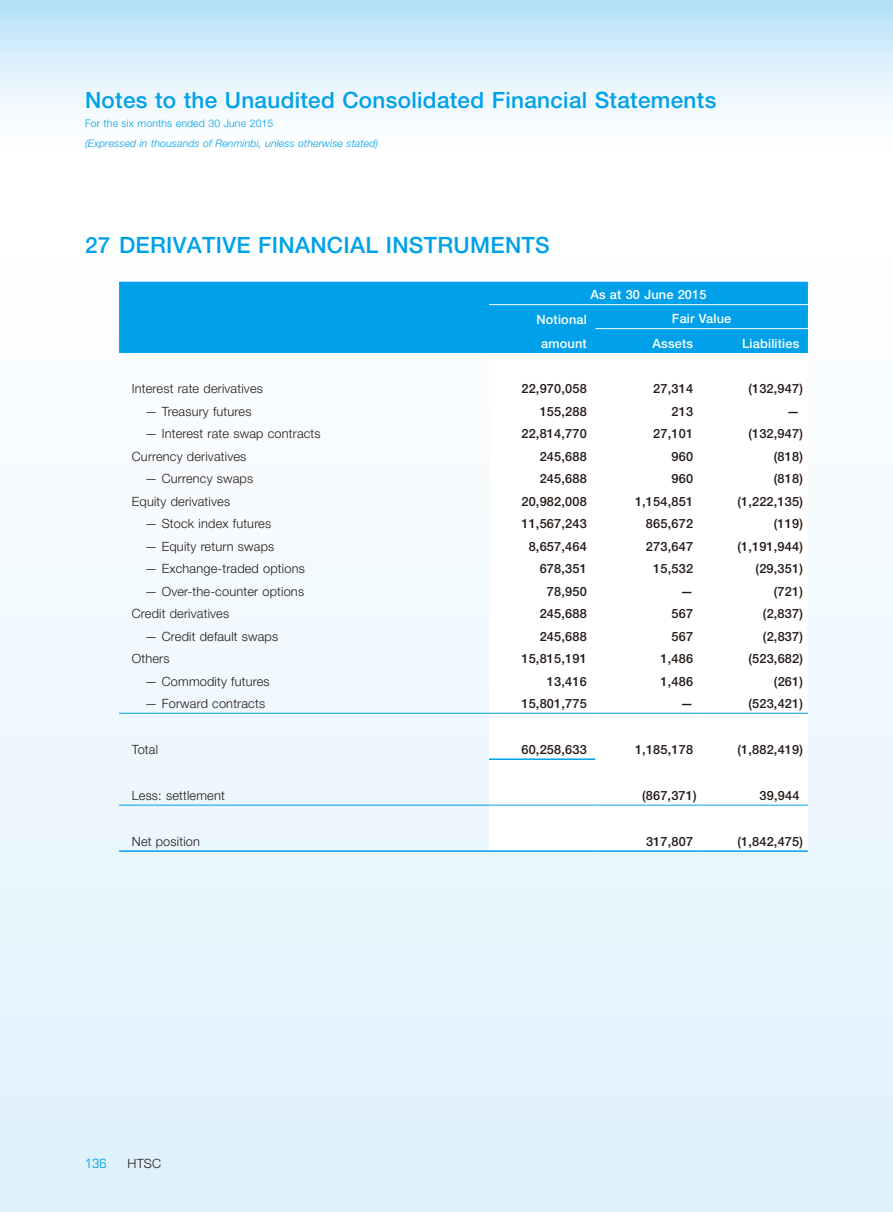
<style>
.page{position:relative;width:893px;height:1212px;background:#fff}
.page>*{position:absolute;margin:0;border:0;box-sizing:border-box;transform-origin:0 0}
.t1{font:500 22.5px "Helvetica Neue";letter-spacing:.015em;color:#00a1e9}
.t2{font:500 12.75px "Helvetica Neue";letter-spacing:.015em;color:#231916}
.t3{font:300 12.75px "Helvetica Neue";letter-spacing:.015em;color:#231916}
.t4{font:500 12.75px/24px "Helvetica Neue";letter-spacing:.015em;color:#fff;text-align:center}
.t5{font:condensed 12.75px "Eurostile";color:#00a1e9}
.t6{font:italic 300 10.5px "Helvetica Neue";letter-spacing:.015em;color:#00a1e9}
.t7{font:300 10.5px "Helvetica Neue";letter-spacing:.015em;color:#00a1e9}
</style>
<div class="page">
<div style="left:0;top:187px;width:893px;height:1025px;background:linear-gradient(to bottom,#fff,#def1fc)"></div>
<div style="left:119px;top:282px;width:689px;height:71px;background:#00a1e9"></div>
<svg style="left:489px;top:353px;width:319px;height:497px"></svg>
<hr style="left:119px;top:713px;width:370px;height:1px;background:#00a1e9">
<hr style="left:489px;top:713px;width:106px;height:1px;background:#00a1e9">
<hr style="left:595px;top:713px;width:107px;height:1px;background:#00a1e9">
<hr style="left:702px;top:713px;width:106px;height:1px;background:#00a1e9">
<hr style="left:119px;top:805px;width:370px;height:1px;background:#00a1e9">
<hr style="left:489px;top:805px;width:106px;height:1px;background:#00a1e9">
<hr style="left:595px;top:805px;width:107px;height:1px;background:#00a1e9">
<hr style="left:702px;top:805px;width:106px;height:1px;background:#00a1e9">
<hr style="left:489px;top:758px;width:106px;height:2px;background:#00a1e9">
<hr style="left:119px;top:850px;width:370px;height:2px;background:#00a1e9">
<hr style="left:489px;top:850px;width:106px;height:2px;background:#00a1e9">
<hr style="left:595px;top:850px;width:107px;height:2px;background:#00a1e9">
<hr style="left:702px;top:850px;width:106px;height:2px;background:#00a1e9">
<hr style="left:489px;top:304px;width:106px;height:1px;background:#fff">
<hr style="left:595px;top:304px;width:107px;height:1px;background:#fff">
<hr style="left:702px;top:304px;width:106px;height:1px;background:#fff">
<hr style="left:595px;top:328px;width:107px;height:1px;background:#fff">
<hr style="left:702px;top:328px;width:106px;height:1px;background:#fff">
<h1 class="t1" style="left:85px;top:86px;width:633px">Notes to the Unaudited Consolidated Financial Statements</h1>
<p class="t7" style="left:85px;top:117px;width:190px">For the six months ended 30 June 2015</p>
<p class="t6" style="left:85px;top:137px;width:295px">(Expressed in thousands of Renminbi, unless otherwise stated)</p>
<h1 class="t1" style="left:85px;top:232px;width:466px">27 DERIVATIVE FINANCIAL INSTRUMENTS</h1>
<p class="t4" style="left:590px;top:283px;width:118px">As at 30 June 2015</p>
<p class="t4" style="left:536px;top:307px;width:52px">Notional amount</p>
<p class="t4" style="left:652px;top:306px;width:80px;line-height:24.8px;text-align:left;text-indent:19px">Fair Value<br>Assets</p>
<p class="t4" style="left:742px;top:331px;width:59px">Liabilities</p>
<p class="t3" style="left:132px;top:381px;width:133px">Interest rate derivatives</p>
<p class="t2" style="left:521px;top:381px;width:67px">22,970,058</p>
<p class="t2" style="left:653px;top:381px;width:41px">27,314</p>
<p class="t2" style="left:748px;top:381px;width:56px">(132,947)</p>
<p class="t3" style="left:145px;top:403px;width:108px">— Treasury futures</p>
<p class="t2" style="left:540px;top:403px;width:49px">155,288</p>
<p class="t2" style="left:671px;top:403px;width:23px">213</p>
<p class="t2" style="left:787px;top:403px;width:14px">—</p>
<p class="t3" style="left:145px;top:426px;width:177px">— Interest rate swap contracts</p>
<p class="t2" style="left:521px;top:426px;width:67px">22,814,770</p>
<p class="t2" style="left:653px;top:426px;width:41px">27,101</p>
<p class="t2" style="left:748px;top:426px;width:56px">(132,947)</p>
<p class="t3" style="left:132px;top:448px;width:116px">Currency derivatives</p>
<p class="t2" style="left:540px;top:449px;width:49px">245,688</p>
<p class="t2" style="left:671px;top:449px;width:23px">960</p>
<p class="t2" style="left:774px;top:449px;width:31px">(818)</p>
<p class="t3" style="left:145px;top:471px;width:110px">— Currency swaps</p>
<p class="t2" style="left:540px;top:471px;width:49px">245,688</p>
<p class="t2" style="left:671px;top:471px;width:23px">960</p>
<p class="t2" style="left:774px;top:471px;width:31px">(818)</p>
<p class="t3" style="left:132px;top:493px;width:100px">Equity derivatives</p>
<p class="t2" style="left:521px;top:494px;width:67px">20,982,008</p>
<p class="t2" style="left:635px;top:494px;width:60px">1,154,851</p>
<p class="t2" style="left:737px;top:494px;width:67px">(1,222,135)</p>
<p class="t3" style="left:145px;top:516px;width:128px">— Stock index futures</p>
<p class="t2" style="left:521px;top:516px;width:67px">11,567,243</p>
<p class="t2" style="left:646px;top:516px;width:49px">865,672</p>
<p class="t2" style="left:774px;top:516px;width:31px">(119)</p>
<p class="t3" style="left:145px;top:538px;width:131px">— Equity return swaps</p>
<p class="t2" style="left:529px;top:539px;width:60px">8,657,464</p>
<p class="t2" style="left:646px;top:539px;width:49px">273,647</p>
<p class="t2" style="left:737px;top:539px;width:67px">(1,191,944)</p>
<p class="t3" style="left:145px;top:561px;width:162px">— Exchange-traded options</p>
<p class="t2" style="left:540px;top:561px;width:49px">678,351</p>
<p class="t2" style="left:653px;top:561px;width:41px">15,532</p>
<p class="t2" style="left:756px;top:561px;width:49px">(29,351)</p>
<p class="t3" style="left:145px;top:583px;width:161px">— Over-the-counter options</p>
<p class="t2" style="left:547px;top:584px;width:41px">78,950</p>
<p class="t2" style="left:680px;top:584px;width:14px">—</p>
<p class="t2" style="left:774px;top:584px;width:31px">(721)</p>
<p class="t3" style="left:132px;top:606px;width:99px">Credit derivatives</p>
<p class="t2" style="left:540px;top:606px;width:49px">245,688</p>
<p class="t2" style="left:671px;top:606px;width:23px">567</p>
<p class="t2" style="left:763px;top:606px;width:42px">(2,837)</p>
<p class="t3" style="left:145px;top:628px;width:135px">— Credit default swaps</p>
<p class="t2" style="left:540px;top:629px;width:49px">245,688</p>
<p class="t2" style="left:671px;top:629px;width:23px">567</p>
<p class="t2" style="left:763px;top:629px;width:42px">(2,837)</p>
<p class="t3" style="left:132px;top:651px;width:39px">Others</p>
<p class="t2" style="left:521px;top:651px;width:67px">15,815,191</p>
<p class="t2" style="left:660px;top:651px;width:34px">1,486</p>
<p class="t2" style="left:748px;top:651px;width:56px">(523,682)</p>
<p class="t3" style="left:145px;top:673px;width:126px">— Commodity futures</p>
<p class="t2" style="left:547px;top:674px;width:41px">13,416</p>
<p class="t2" style="left:661px;top:674px;width:34px">1,486</p>
<p class="t2" style="left:774px;top:674px;width:31px">(261)</p>
<p class="t3" style="left:145px;top:696px;width:122px">— Forward contracts</p>
<p class="t2" style="left:521px;top:696px;width:67px">15,801,775</p>
<p class="t2" style="left:680px;top:696px;width:14px">—</p>
<p class="t2" style="left:748px;top:696px;width:56px">(523,421)</p>
<p class="t3" style="left:132px;top:742px;width:28px">Total</p>
<p class="t2" style="left:521px;top:741px;width:67px">60,258,633</p>
<p class="t2" style="left:635px;top:742px;width:60px">1,185,178</p>
<p class="t2" style="left:737px;top:742px;width:67px">(1,882,419)</p>
<p class="t3" style="left:132px;top:788px;width:94px">Less: settlement</p>
<p class="t2" style="left:642px;top:788px;width:56px">(867,371)</p>
<p class="t2" style="left:760px;top:788px;width:41px">39,944</p>
<p class="t3" style="left:132px;top:833px;width:70px">Net position</p>
<p class="t2" style="left:646px;top:833px;width:49px">317,807</p>
<p class="t2" style="left:737px;top:833px;width:67px">(1,842,475)</p>
<p class="t5" style="left:85px;top:1155px;width:23px">136</p>
<p class="t3" style="left:128px;top:1155px;width:35px">HTSC</p>
</div>
